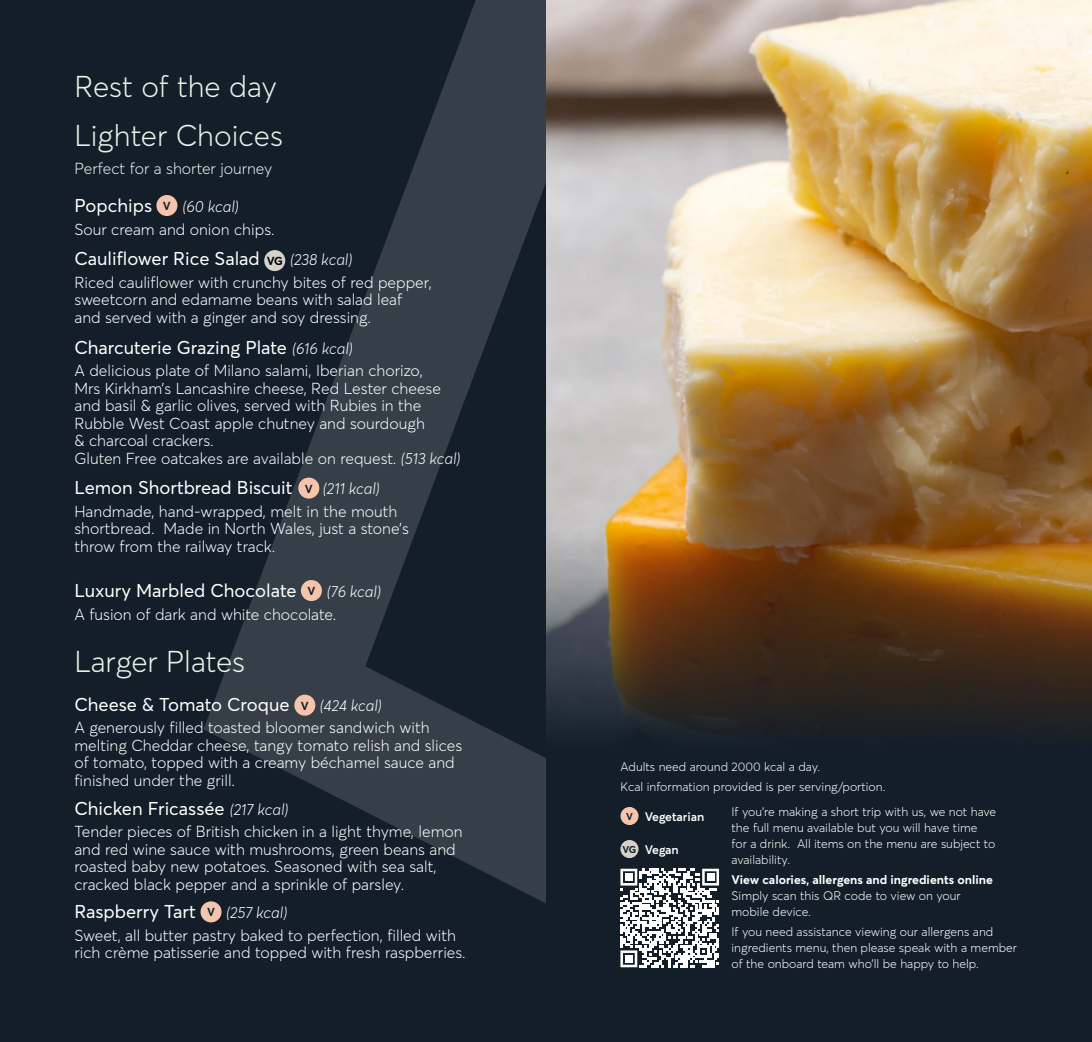
<style>
.page{position:relative;width:1092px;height:1042px;background:#fff}
.page>*{position:absolute;margin:0;border:0;box-sizing:border-box;transform-origin:0 0}
.t1{font:300 29.75px/48.6px "Averta";color:#e2f5e9}
.t2{font:18.38px "Averta";color:#fff}
.t3{font:300 15.75px/17.5px "Averta";color:#fff}
.t4{font:italic 300 15.75px "Averta";color:#fff}
.t5{font:300 15.75px "Averta";color:#e2f5e9}
.t6{font:300 12.25px/15.8px "Averta";color:#fff}
.t7{font:700 12.25px "Averta";color:#fff}
.t8{font:600 12.25px "Averta";letter-spacing:-.005em;color:#fff}
.t9{font:700 11.55px "Averta";color:#131e29}
.t10{font:700 11.55px "Averta";color:#000}
.t11{font:700 9.8px "Averta";color:#131e29}
.s1{font-weight:300;font-style:italic;font-size:15.75px}
.s2{font-style:italic}
</style>
<div class="page">
<div style="left:0;top:0;width:1091px;height:1042px;background:#131e29"></div>
<svg style="left:203px;top:0;width:343px;height:923px"></svg>
<div style="left:264px;top:250px;width:21px;height:21px;background:#d6d1ca;border-radius:50%"></div>
<div style="left:301px;top:580px;width:21px;height:21px;background:#f4c5ac;border-radius:50%"></div>
<div style="left:298px;top:477px;width:21px;height:21px;background:#f4c5ac;border-radius:50%"></div>
<div style="left:156px;top:195px;width:21px;height:21px;background:#f4c5ac;border-radius:50%"></div>
<div style="left:294px;top:694px;width:21px;height:22px;background:#f4c5ac;border-radius:50%"></div>
<div style="left:200px;top:901px;width:21px;height:21px;background:#f4c5ac;border-radius:50%"></div>
<img style="left:546px;top:0;width:545px;height:228px">
<img style="left:546px;top:228px;width:545px;height:740px">
<div style="left:620px;top:840px;width:18px;height:18px;background:#d6d1ca;border-radius:50%"></div>
<div style="left:620px;top:807px;width:18px;height:18px;background:#f4c5ac;border-radius:50%"></div>
<svg style="left:620px;top:869px;width:99px;height:98px"></svg>
<div style="left:625px;top:873px;width:7px;height:8px;background:#fff"></div>
<div style="left:707px;top:873px;width:7px;height:8px;background:#fff"></div>
<div style="left:625px;top:955px;width:7px;height:7px;background:#fff"></div>
<h1 class="t1" style="left:74px;top:62px;width:210px">Rest of the day<br>Lighter Choices</h1>
<p class="t5" style="left:74px;top:158px;width:199px">Perfect for a shorter journey</p>
<p class="t2" style="left:74px;top:194px;width:79px">Popchips</p>
<p class="t4" style="left:182px;top:197px;width:58px">(60 kcal)</p>
<p class="t3" style="left:74px;top:220px;width:202px">Sour cream and onion chips.</p>
<p class="t2" style="left:74px;top:247px;width:187px">Cauliflower Rice Salad</p>
<p class="t4" style="left:290px;top:250px;width:64px">(238 kcal)</p>
<p class="t3" style="left:74px;top:273px;width:359px">Riced cauliflower with crunchy bites of red pepper, sweetcorn and edamame beans with salad leaf and served with a ginger and soy dressing.</p>
<p class="t2" style="left:74px;top:336px;width:280px">Charcuterie Grazing Plate <span class="s1">(616 kcal)</span></p>
<p class="t3" style="left:74px;top:362px;width:388px">A delicious plate of Milano salami, Iberian chorizo,<br>Mrs Kirkham’s Lancashire cheese, Red Lester cheese and basil &amp; garlic olives, served with Rubies in the Rubble West Coast apple chutney and sourdough<br>&amp; charcoal crackers.<br>Gluten Free oatcakes are available on request. <span class="s2">(513 kcal)</span></p>
<p class="t2" style="left:74px;top:476px;width:219px">Lemon Shortbread Biscuit</p>
<p class="t4" style="left:323px;top:479px;width:59px">(211 kcal)</p>
<p class="t3" style="left:74px;top:502px;width:336px">Handmade, hand-wrapped, melt in the mouth shortbread. Made in North Wales, just a stone’s throw from the railway track.</p>
<p class="t2" style="left:74px;top:579px;width:223px">Luxury Marbled Chocolate</p>
<p class="t4" style="left:327px;top:582px;width:56px">(76 kcal)</p>
<p class="t3" style="left:74px;top:605px;width:263px">A fusion of dark and white chocolate.</p>
<h1 class="t1" style="left:74px;top:637px;width:172px">Larger Plates</h1>
<p class="t2" style="left:74px;top:693px;width:217px">Cheese &amp; Tomato Croque</p>
<p class="t4" style="left:320px;top:695px;width:63px">(424 kcal)</p>
<p class="t3" style="left:74px;top:719px;width:389px">A generously filled toasted bloomer sandwich with melting Cheddar cheese, tangy tomato relish and slices of tomato, topped with a creamy béchamel sauce and finished under the grill.</p>
<p class="t2" style="left:74px;top:796px;width:216px">Chicken Fricassée <span class="s1">(217 kcal)</span></p>
<p class="t3" style="left:74px;top:822px;width:389px">Tender pieces of British chicken in a light thyme, lemon and red wine sauce with mushrooms, green beans and roasted baby new potatoes. Seasoned with sea salt, cracked black pepper and a sprinkle of parsley.</p>
<p class="t2" style="left:74px;top:900px;width:123px">Raspberry Tart</p>
<p class="t4" style="left:226px;top:903px;width:63px">(257 kcal)</p>
<p class="t3" style="left:74px;top:926px;width:393px">Sweet, all butter pastry baked to perfection, filled with rich crème patisserie and topped with fresh raspberries.</p>
<p class="t9" style="left:163px;top:198px;width:9px">V</p>
<p class="t10" style="left:267px;top:254px;width:18px">VG</p>
<p class="t9" style="left:305px;top:481px;width:9px">V</p>
<p class="t9" style="left:307px;top:583px;width:9px">V</p>
<p class="t9" style="left:301px;top:698px;width:9px">V</p>
<p class="t9" style="left:207px;top:905px;width:9px">V</p>
<p class="t6" style="left:620px;top:756px;width:266px;line-height:20.7px">Adults need around 2000 kcal a day.<br>Kcal information provided is per serving/portion.</p>
<p class="t11" style="left:626px;top:810px;width:8px">V</p>
<p class="t11" style="left:622px;top:843px;width:15px">VG</p>
<p class="t8" style="left:644px;top:809px;width:61px">Vegetarian</p>
<p class="t8" style="left:644px;top:842px;width:36px">Vegan</p>
<p class="t6" style="left:731px;top:804px;width:266px">If you’re making a short trip with us, we not have the full menu available but you will have time<br>for a drink. All items on the menu are subject to availability.</p>
<p class="t7" style="left:731px;top:872px;width:263px">View calories, allergens and ingredients online</p>
<p class="t6" style="left:731px;top:887px;width:231px">Simply scan this QR code to view on your mobile device.</p>
<p class="t6" style="left:731px;top:924px;width:287px">If you need assistance viewing our allergens and ingredients menu, then please speak with a member of the onboard team who’ll be happy to help.</p>
</div>
